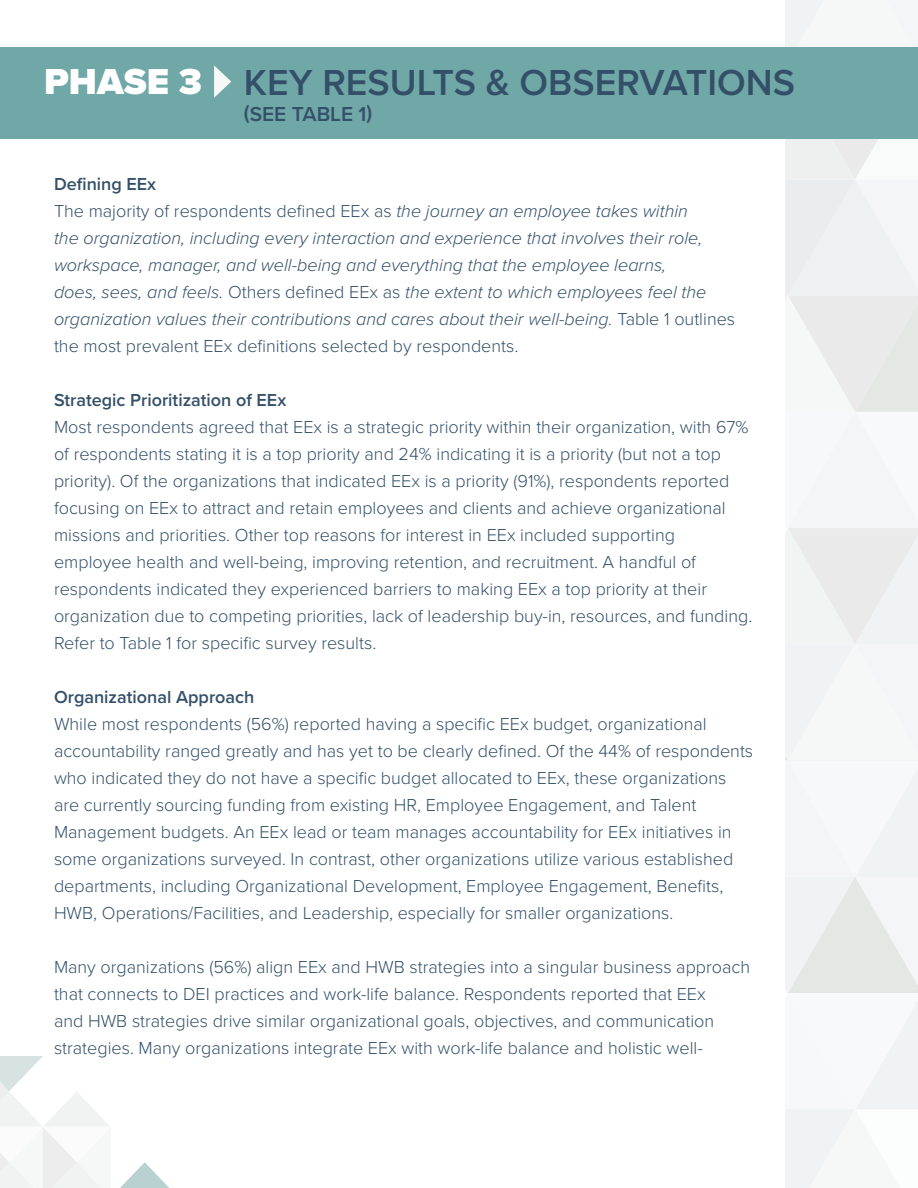
<style>
.page{position:relative;width:918px;height:1188px;background:#fff}
.page>*{position:absolute;margin:0;border:0;box-sizing:border-box;transform-origin:0 0}
.t1{font:600 37.5px "Proxima Nova";color:#345069}
.t2{font:900 37.5px "Proxima Nova";color:#fff}
.t3{font:600 21px "Proxima Nova";color:#345069}
.t4{font:300 18px/27px "Proxima Nova";color:#345069}
.t5{font:italic 300 18px/27px "Proxima Nova";color:#345069}
.t6{font:600 18px "Proxima Nova";color:#345069}
.s1{font-weight:600;font-style:normal}
.s2{font-style:normal}
</style>
<div class="page">
<svg style="left:785px;top:0;width:133px;height:1188px"></svg>
<div style="left:0;top:48px;width:918px;height:91px;background:#70a8a7"></div>
<svg style="left:214px;top:65px;width:17px;height:33px"></svg>
<svg style="left:0;top:1056px;width:110px;height:132px"></svg>
<svg style="left:120px;top:1162px;width:49px;height:26px"></svg>
<h1 class="t2" style="left:44px;top:53px;width:159px">PHASE 3</h1>
<h1 class="t1" style="left:244px;top:54px;width:553px">KEY RESULTS &amp; OBSERVATIONS</h1>
<p class="t3" style="left:244px;top:98px;width:130px">(SEE TABLE 1)</p>
<p class="t5" style="left:54px;top:169px;width:683px"><span class="s1">Defining EEx<br></span><span class="s2">The majority of respondents defined EEx as</span> the journey an employee takes within<br>the organization, including every interaction and experience that involves their role, workspace, manager, and well-being and everything that the employee learns,<br>does, sees, and feels. <span class="s2">Others defined EEx as</span> the extent to which employees feel the organization values their contributions and cares about their well-being. <span class="s2">Table 1 outlines the most prevalent EEx definitions selected by respondents.</span></p>
<p class="t6" style="left:54px;top:386px;width:234px">Strategic Prioritization of EEx</p>
<p class="t4" style="left:54px;top:412px;width:700px">Most respondents agreed that EEx is a strategic priority within their organization, with 67% of respondents stating it is a top priority and 24% indicating it is a priority (but not a top priority). Of the organizations that indicated EEx is a priority (91%), respondents reported focusing on EEx to attract and retain employees and clients and achieve organizational missions and priorities. Other top reasons for interest in EEx included supporting employee health and well-being, improving retention, and recruitment. A handful of respondents indicated they experienced barriers to making EEx a top priority at their organization due to competing priorities, lack of leadership buy-in, resources, and funding.<br>Refer to Table 1 for specific survey results.</p>
<p class="t6" style="left:54px;top:683px;width:202px">Organizational Approach</p>
<p class="t4" style="left:54px;top:709px;width:701px">While most respondents (56%) reported having a specific EEx budget, organizational accountability ranged greatly and has yet to be clearly defined. Of the 44% of respondents who indicated they do not have a specific budget allocated to EEx, these organizations are currently sourcing funding from existing HR, Employee Engagement, and Talent Management budgets. An EEx lead or team manages accountability for EEx initiatives in some organizations surveyed. In contrast, other organizations utilize various established departments, including Organizational Development, Employee Engagement, Benefits, HWB, Operations/Facilities, and Leadership, especially for smaller organizations.</p>
<p class="t4" style="left:54px;top:952px;width:698px">Many organizations (56%) align EEx and HWB strategies into a singular business approach that connects to DEI practices and work-life balance. Respondents reported that EEx<br>and HWB strategies drive similar organizational goals, objectives, and communication strategies. Many organizations integrate EEx with work-life balance and holistic well-</p>
</div>
